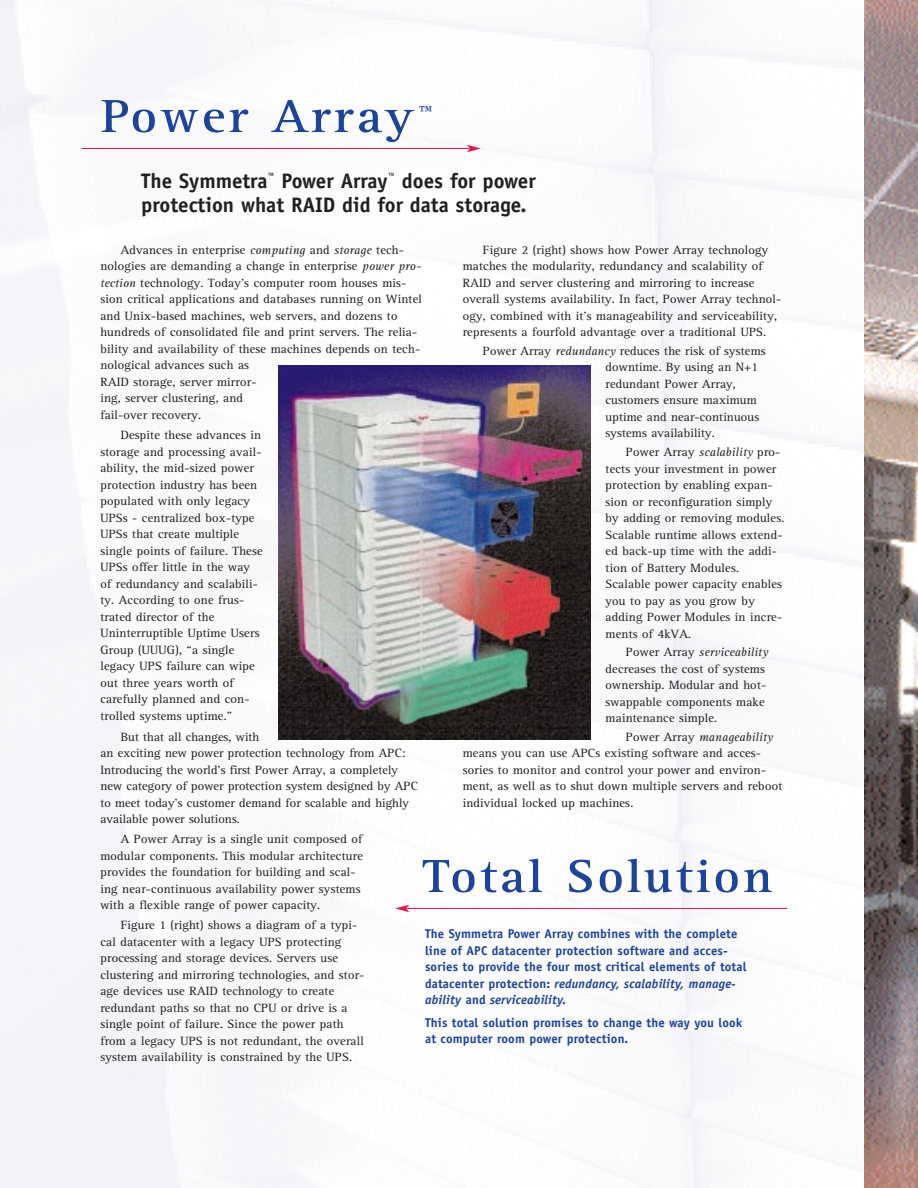
<style>
.page{position:relative;width:918px;height:1188px;background:#fff}
.page>*{position:absolute;margin:0;border:0;box-sizing:border-box;transform-origin:0 0}
.t1{font:700 48px "Rotis Serif";letter-spacing:.055em;color:#1d449b;scale:1.07 1}
.t2{font:700 21px/24px "Officina Sans";color:#231f20}
.t3{font:700 19.5px "Rotis Serif";color:#1d449b;scale:1.07 1}
.t4{font:700 12.75px/16.5px "Officina Sans";letter-spacing:.01em;color:#1d449b}
.t5{font:12.3px/16.5px "Rotis Serif Wide";letter-spacing:.01em;color:#231f20}
.t6{font:italic 12.3px "Rotis Serif";letter-spacing:.01em;color:#231f20}
.s1{font-family:"Rotis Serif";font-style:italic}
.s2{font-family:"Rotis Serif Wide";font-style:normal}
.s3{font-style:italic}
</style>
<div class="page">
<img style="left:0;top:0;width:865px;height:1188px">
<img style="left:865px;top:0;width:53px;height:1188px">
<hr style="left:82px;top:148px;width:388px;height:1px;background:#ed164b">
<svg style="left:467px;top:145px;width:14px;height:7px"></svg>
<img style="left:278px;top:365px;width:313px;height:374px">
<hr style="left:407px;top:908px;width:380px;height:1px;background:#ed164b">
<svg style="left:395px;top:905px;width:14px;height:7px"></svg>
<h1 class="t1" style="left:101px;top:99px;width:294px">Power Array</h1>
<h3 class="t3" style="left:420px;top:105px;width:13px">™</h3>
<h2 class="t2" style="left:141px;top:171px;width:396px">The Symmetra<sup>™</sup> Power Array<sup>™</sup> does for power protection what RAID did for data storage.</h2>
<p class="t5" style="left:463px;top:242px;width:320px;text-indent:20px">Figure 2 (right) shows how Power Array technology matches the modularity, redundancy and scalability of RAID and server clustering and mirroring to increase overall systems availability. In fact, Power Array technol&shy;ogy, combined with it’s manageability and serviceability, represents a fourfold advantage over a traditional UPS.</p>
<p class="t5" style="left:606px;top:344px;width:162px;text-indent:-123px">Power Array <span class="s1">redundancy</span> reduces the risk of systems downtime. By using an N+1 redundant Power Array, customers ensure maximum uptime and near-continuous systems availability.</p>
<p class="t5" style="left:606px;top:445px;width:180px;text-indent:20px">Power Array <span class="s1">scalability</span> pro&shy;tects your investment in power protection by enabling expan&shy;sion or reconfiguration simply by adding or removing modules.<br>Scalable runtime allows extend&shy;ed back-up time with the addi&shy;tion of Battery Modules.<br>Scalable power capacity enables you to pay as you grow by adding Power Modules in incre&shy;ments of 4kVA.</p>
<p class="t6" style="left:626px;top:648px;width:144px"><span class="s2">Power Array</span> serviceability</p>
<p class="t5" style="left:606px;top:661px;width:162px">decreases the cost of systems ownership. Modular and hot&shy;swappable components make maintenance simple.</p>
<p class="t6" style="left:626px;top:732px;width:148px"><span class="s2">Power Array</span> manageability</p>
<p class="t5" style="left:463px;top:746px;width:321px">means you can use APCs existing software and acces&shy;sories to monitor and control your power and environ&shy;ment, as well as to shut down multiple servers and reboot individual locked up machines.</p>
<p class="t5" style="left:100px;top:242px;width:323px;text-indent:20px">Advances in enterprise <span class="s1">computing</span> and <span class="s1">storage</span> tech&shy;nologies are demanding a change in enterprise <span class="s1">power pro&shy;tection</span> technology. Today's computer room houses mis&shy;sion critical applications and databases running on Wintel and Unix-based machines, web servers, and dozens to hundreds of consolidated file and print servers. The relia&shy;bility and availability of these machines depends on tech&shy;nological advances such as<br>RAID storage, server mirror-<br>ing, server clustering, and<br>fail-over recovery.</p>
<p class="t5" style="left:100px;top:428px;width:164px;text-indent:20px">Despite these advances in storage and processing avail&shy;ability, the mid-sized power protection industry has been populated with only legacy<br>UPSs - centralized box-type<br>UPSs that create multiple single points of failure. These<br>UPSs offer little in the way of redundancy and scalabili&shy;ty. According to one frus&shy;trated director of the<br>Uninterruptible Uptime Users<br>Group (UUUG), “a single legacy UPS failure can wipe out three years worth of carefully planned and con&shy;trolled systems uptime.”</p>
<p class="t5" style="left:100px;top:729px;width:319px;text-indent:20px">But that all changes, with<br>an exciting new power protection technology from APC:<br>Introducing the world’s first Power Array, a completely new category of power protection system designed by APC to meet today's customer demand for scalable and highly available power solutions.</p>
<p class="t5" style="left:100px;top:832px;width:264px;text-indent:20px">A Power Array is a single unit composed of modular components. This modular architecture provides the foundation for building and scal&shy;ing near-continuous availability power systems with a flexible range of power capacity.</p>
<p class="t5" style="left:100px;top:918px;width:266px;text-indent:20px">Figure 1 (right) shows a diagram of a typi&shy;cal datacenter with a legacy UPS protecting processing and storage devices. Servers use clustering and mirroring technologies, and stor&shy;age devices use RAID technology to create redundant paths so that no CPU or drive is a single point of failure. Since the power path from a legacy UPS is not redundant, the overall system availability is constrained by the UPS.</p>
<h1 class="t1" style="left:423px;top:859px;width:328px">Total Solution</h1>
<p class="t4" style="left:425px;top:927px;width:323px">The Symmetra Power Array combines with the complete line of APC datacenter protection software and acces&shy;sories to provide the four most critical elements of total datacenter protection: <span class="s3">redundancy, scalability, manage&shy;ability</span> and <span class="s3">serviceability.</span></p>
<p class="t4" style="left:425px;top:1015px;width:319px">This total solution promises to change the way you look at computer room power protection.</p>
</div>
